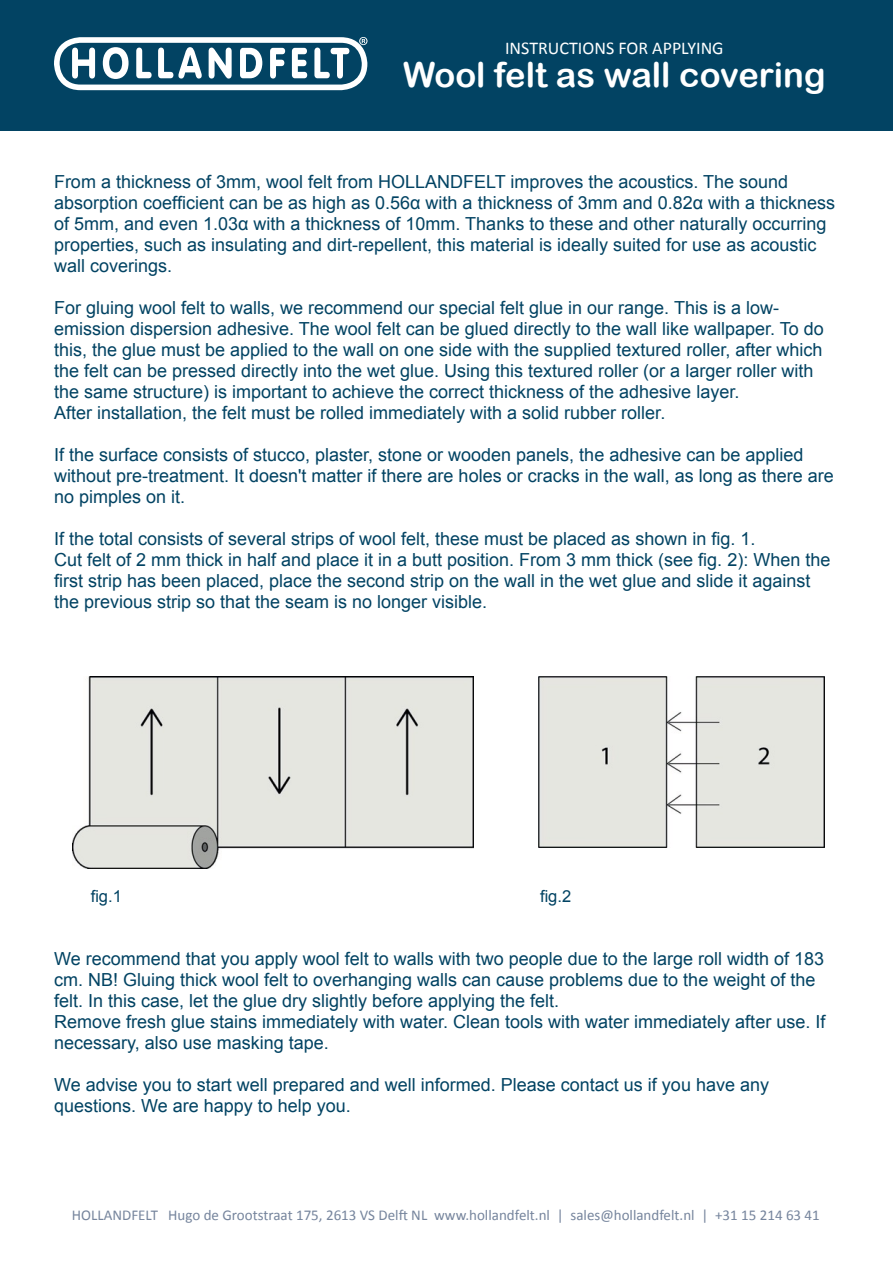
<style>
.page{position:relative;width:893px;height:1263px;background:#fff}
.page>*{position:absolute;margin:0;border:0;box-sizing:border-box;transform-origin:0 0}
.t1{font:34.5px "Arial Rounded MT Bold";color:#fff}
.No_Spacing{font:18px/21px "Arial";color:#024363}
.t2{font:18px "Calibri";color:#fff}
.No_Spacing-2{font:16.5px "Arial";color:#024363}
.t3{font:15px "Calibri";color:#76859d}
</style>
<div class="page">
<div style="left:0;top:0;width:893px;height:131px;background:#024363"></div>
<svg style="left:54px;top:37px;width:313px;height:53px"></svg>
<img style="left:539px;top:676px;width:286px;height:171px">
<img style="left:72px;top:676px;width:402px;height:193px">
<p class="t2" style="left:505px;top:36px;width:220px">INSTRUCTIONS FOR APPLYING</p>
<p class="t1" style="left:403px;top:54px;width:424px">Wool felt as wall covering</p>
<p class="No_Spacing" style="left:54px;top:172px;width:783px">From a thickness of 3mm, wool felt from HOLLANDFELT improves the acoustics. The sound absorption coefficient can be as high as 0.56α with a thickness of 3mm and 0.82α with a thickness of 5mm, and even 1.03α with a thickness of 10mm. Thanks to these and other naturally occurring properties, such as insulating and dirt-repellent, this material is ideally suited for use as acoustic wall coverings.</p>
<p class="No_Spacing" style="left:54px;top:298px;width:771px">For gluing wool felt to walls, we recommend our special felt glue in our range. This is a low&shy;emission dispersion adhesive. The wool felt can be glued directly to the wall like wallpaper. To do this, the glue must be applied to the wall on one side with the supplied textured roller, after which the felt can be pressed directly into the wet glue. Using this textured roller (or a larger roller with the same structure) is important to achieve the correct thickness of the adhesive layer.</p>
<p class="No_Spacing" style="left:54px;top:403px;width:613px">After installation, the felt must be rolled immediately with a solid rubber roller.</p>
<p class="No_Spacing" style="left:54px;top:445px;width:781px">If the surface consists of stucco, plaster, stone or wooden panels, the adhesive can be applied without pre-treatment. It doesn't matter if there are holes or cracks in the wall, as long as there are no pimples on it.</p>
<p class="No_Spacing" style="left:54px;top:529px;width:703px">If the total consists of several strips of wool felt, these must be placed as shown in fig. 1.</p>
<p class="No_Spacing" style="left:54px;top:550px;width:778px">Cut felt of 2 mm thick in half and place it in a butt position. From 3 mm thick (see fig. 2): When the first strip has been placed, place the second strip on the wall in the wet glue and slide it against the previous strip so that the seam is no longer visible.</p>
<p class="No_Spacing-2" style="left:91px;top:886px;width:33px">fig.1</p>
<p class="No_Spacing-2" style="left:540px;top:886px;width:33px">fig.2</p>
<p class="No_Spacing" style="left:54px;top:949px;width:772px">We recommend that you apply wool felt to walls with two people due to the large roll width of 183 cm. NB! Gluing thick wool felt to overhanging walls can cause problems due to the weight of the felt. In this case, let the glue dry slightly before applying the felt.</p>
<p class="No_Spacing" style="left:54px;top:1012px;width:773px">Remove fresh glue stains immediately with water. Clean tools with water immediately after use. If necessary, also use masking tape.</p>
<p class="No_Spacing" style="left:54px;top:1075px;width:716px">We advise you to start well prepared and well informed. Please contact us if you have any questions. We are happy to help you.</p>
<p class="t3" style="left:72px;top:1206px;width:749px">HOLLANDFELT Hugo de Grootstraat 175, 2613 VS Delft NL www.hollandfelt.nl | sales@hollandfelt.nl | +31 15 214 63 41</p>
</div>
